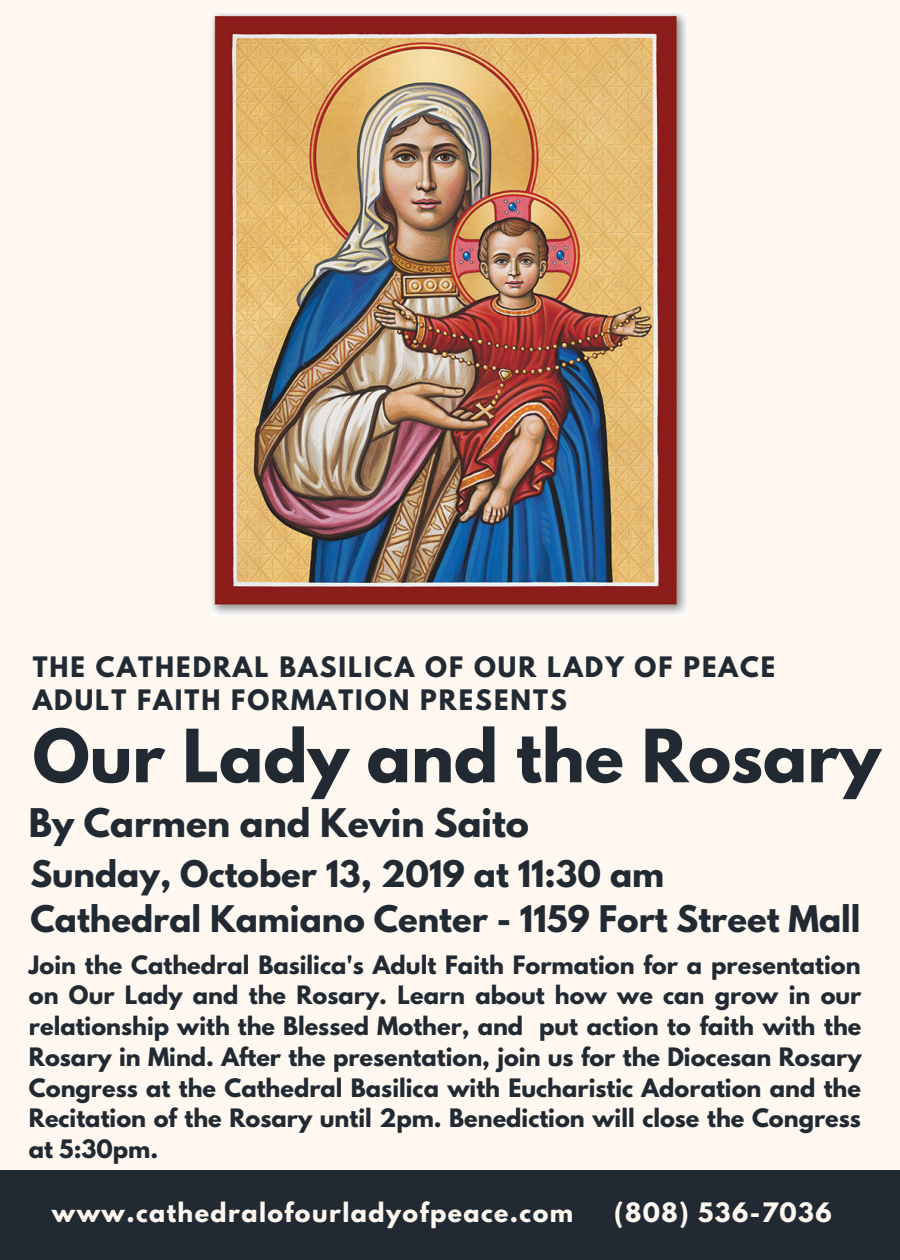
<style>
.page{position:relative;width:900px;height:1260px;background:#fff8f1}
.page>*{position:absolute;margin:0;border:0;box-sizing:border-box;transform-origin:0 0}
.t1{font:700 65px "League Spartan";color:#212a33}
.t2{font:700 35px "League Spartan";color:#212a33}
.t3{font:700 32.5px/45px "League Spartan";color:#212a33}
.t4{font:700 25px/33px "League Spartan";letter-spacing:.08em;color:#212a33}
.t5{font:700 23.75px "League Spartan";letter-spacing:.06em;color:#fff8f1}
.t6{font:700 22.5px/30.8px "League Spartan";color:#212a33;text-align:justify}
</style>
<div class="page">
<div style="left:0;top:1170px;width:900px;height:90px;background:#212a33"></div>
<img style="left:212px;top:13px;width:476px;height:604px">
<p class="t4" style="left:33px;top:653px;width:744px">THE CATHEDRAL BASILICA OF OUR LADY OF PEACE<br>ADULT FAITH FORMATION PRESENTS</p>
<h1 class="t1" style="left:33px;top:724px;width:850px">Our Lady and the Rosary</h1>
<h2 class="t2" style="left:29px;top:805px;width:502px">By Carmen and Kevin Saito</h2>
<h3 class="t3" style="left:30px;top:856px;width:832px">Sunday, October 13, 2019 at 11:30 am<br>Cathedral Kamiano Center - 1159 Fort Street Mall</h3>
<p class="t6" style="left:29px;top:952px;width:834px">Join the Cathedral Basilica's Adult Faith Formation for a presentation on Our Lady and the Rosary. Learn about how we can grow in our relationship with the Blessed Mother, and put action to faith with the Rosary in Mind. After the presentation, join us for the Diocesan Rosary Congress at the Cathedral Basilica with Eucharistic Adoration and the Recitation of the Rosary until 2pm. Benediction will close the Congress at 5:30pm.</p>
<p class="t5" style="left:52px;top:1201px;width:523px">www.cathedralofourladyofpeace.com</p>
<p class="t5" style="left:614px;top:1201px;width:219px">(808) 536-7036</p>
</div>
